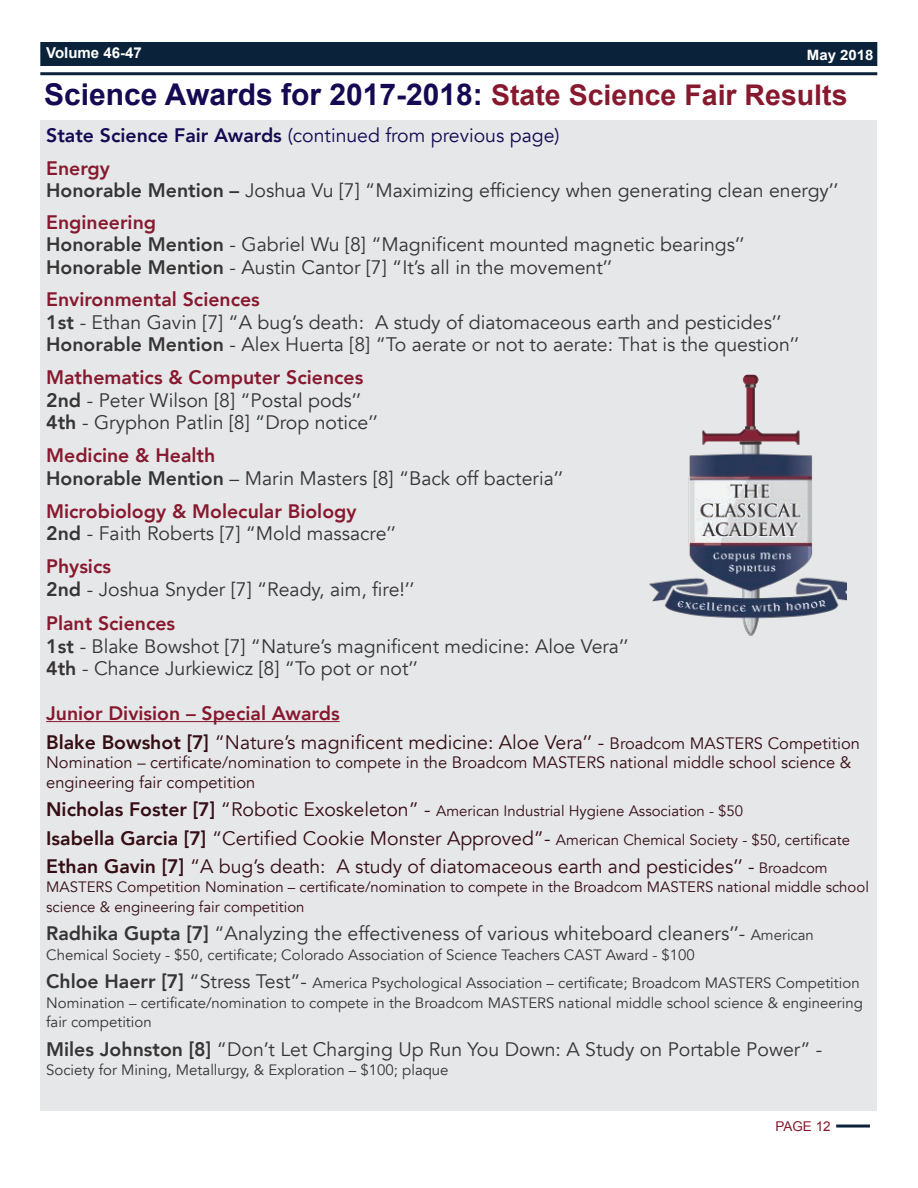
<style>
.page{position:relative;width:918px;height:1188px;background:#fff}
.page>*{position:absolute;margin:0;border:0;box-sizing:border-box;transform-origin:0 0}
.t1{font:700 30px "Arial";color:#140952}
.t2{font:19.5px/22.5px "Avenir";color:#363434}
.t3{font:19.5px/28.3px "Avenir";color:#350e15}
.t4{font:19.5px/33px "Avenir";color:#140952}
.t5{font:16.5px/19.5px "Avenir";color:#350e15}
.t6{font:15px/28.5px "Avenir";color:#363434}
.t7{font:15px/28.5px "Avenir";color:#350e15}
.t8{font:700 15px "Arial";color:#fff}
.t9{font:700 14.25px "Arial";color:#fff;scale:1.05 1}
.t10{font:13.5px "Arial";color:#87192e}
.s1{font-size:28.5px;color:#87192f}
.s2{font-weight:800}
.s3{font-weight:800;color:#87192f}
.s4{font-size:16.5px}
.s5{font-weight:800;font-size:19.5px}
.s6{font-size:19.5px}
.s7{font-size:15px}
</style>
<div class="page">
<div style="left:40px;top:120px;width:837px;height:990px;background:#e6e7e9"></div>
<div style="left:40px;top:42px;width:837px;height:24px;background:#0b233a"></div>
<hr style="left:40px;top:72px;width:837px;height:3px;background:#0b233a">
<hr style="left:836px;top:1125px;width:34px;height:3px;background:#0b233a">
<hr style="left:46px;top:721px;width:294px;height:1px;background:#87192f">
<img style="left:650px;top:375px;width:197px;height:260px">
<p class="t8" style="left:46px;top:43px;width:97px">Volume 46-47</p>
<p class="t9" style="left:807px;top:45px;width:65px">May 2018</p>
<h1 class="t1" style="left:44px;top:75px;width:805px">Science Awards for 2017-2018: <span class="s1">State Science Fair Results</span></h1>
<p class="t4" style="left:46px;top:119px;width:515px"><span class="s2">State Science Fair Awards</span> (continued from previous page)<br><span class="s3">Energy</span></p>
<p class="t2" style="left:46px;top:175px;width:794px;line-height:31.5px"><span class="s2">Honorable Mention –</span> Joshua Vu [7] “Maximizing efficiency when generating clean energy’’<br><span class="s3">Engineering</span></p>
<p class="t2" style="left:46px;top:233px;width:700px"><span class="s2">Honorable Mention</span> - Gabriel Wu [8] “Magnificent mounted magnetic bearings’’<br><span class="s2">Honorable Mention</span> - Austin Cantor [7] “It’s all in the movement’’</p>
<p class="t2" style="left:46px;top:289px;width:755px"><span class="s3">Environmental Sciences<br></span><span class="s2">1st</span> - Ethan Gavin [7] “A bug’s death: A study of diatomaceous earth and pesticides’’<br><span class="s2">Honorable Mention</span> - Alex Huerta [8] “To aerate or not to aerate: That is the question’’</p>
<p class="t2" style="left:46px;top:367px;width:333px"><span class="s3">Mathematics &amp; Computer Sciences<br></span><span class="s2">2nd</span> - Peter Wilson [8] “Postal pods’’<br><span class="s2">4th</span> - Gryphon Patlin [8] “Drop notice’’</p>
<p class="t2" style="left:46px;top:445px;width:519px"><span class="s3">Medicine &amp; Health<br></span><span class="s2">Honorable Mention</span> – Marin Masters [8] “Back off bacteria’’</p>
<p class="t2" style="left:46px;top:500px;width:351px"><span class="s3">Microbiology &amp; Molecular Biology<br></span><span class="s2">2nd</span> - Faith Roberts [7] “Mold massacre’’</p>
<p class="t2" style="left:46px;top:556px;width:370px"><span class="s3">Physics<br></span><span class="s2">2nd</span> - Joshua Snyder [7] “Ready, aim, fire!’’</p>
<p class="t2" style="left:46px;top:613px;width:584px"><span class="s3">Plant Sciences<br></span><span class="s2">1st</span> - Blake Bowshot [7] “Nature’s magnificent medicine: Aloe Vera’’<br><span class="s2">4th</span> - Chance Jurkiewicz [8] “To pot or not’’</p>
<p class="t3" style="left:46px;top:700px;width:815px"><span class="s3">Junior Division – Special Awards<br></span><span class="s2">Blake Bowshot [7]</span> “Nature’s magnificent medicine: Aloe Vera’’ - <span class="s4">Broadcom MASTERS Competition</span></p>
<p class="t5" style="left:46px;top:753px;width:807px">Nomination – certificate/nomination to compete in the Broadcom MASTERS national middle school science &amp; engineering fair competition</p>
<p class="t7" style="left:46px;top:797px;width:806px"><span class="s5">Nicholas Foster [7]</span> <span class="s6">“Robotic Exoskeleton” -</span> American Industrial Hygiene Association - $50<br><span class="s5">Isabella Garcia [7]</span> <span class="s6">“Certified Cookie Monster Approved”-</span> American Chemical Society - $50, certificate</p>
<p class="t3" style="left:46px;top:852px;width:783px"><span class="s2">Ethan Gavin [7]</span> “A bug’s death: A study of diatomaceous earth and pesticides’’ - <span class="s7">Broadcom</span></p>
<p class="t7" style="left:46px;top:878px;width:824px;line-height:19.5px">MASTERS Competition Nomination – certificate/nomination to compete in the Broadcom MASTERS national middle school science &amp; engineering fair competition</p>
<p class="t2" style="left:46px;top:923px;width:769px"><span class="s2">Radhika Gupta [7]</span> “Analyzing the effectiveness of various whiteboard cleaners’’- <span class="s7">American</span></p>
<p class="t6" style="left:46px;top:941px;width:815px">Chemical Society - $50, certificate; Colorado Association of Science Teachers CAST Award - $100<br><span class="s5">Chloe Haerr [7]</span> <span class="s6">“Stress Test”-</span> America Psychological Association – certificate; Broadcom MASTERS Competition</p>
<p class="t6" style="left:46px;top:993px;width:818px;line-height:19.5px">Nomination – certificate/nomination to compete in the Broadcom MASTERS national middle school science &amp; engineering fair competition</p>
<p class="t2" style="left:46px;top:1038px;width:778px"><span class="s2">Miles Johnston [8]</span> “Don’t Let Charging Up Run You Down: A Study on Portable Power” -</p>
<p class="t6" style="left:46px;top:1056px;width:404px">Society for Mining, Metallurgy, &amp; Exploration – $100; plaque</p>
<p class="t10" style="left:775px;top:1118px;width:57px">PAGE 12</p>
</div>
